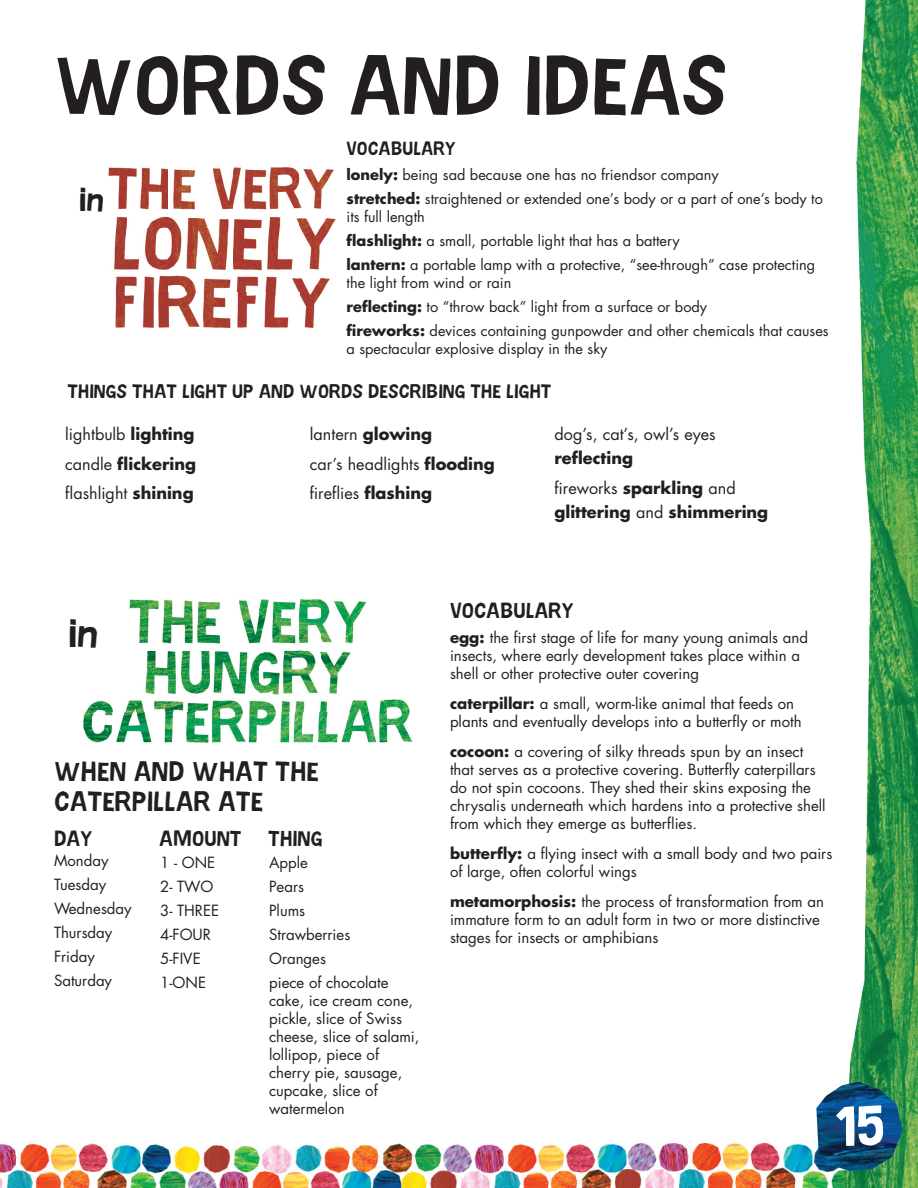
<style>
.page{position:relative;width:918px;height:1188px;background:#fff}
.page>*{position:absolute;margin:0;border:0;box-sizing:border-box;transform-origin:0 0}
.t1{font:81px "Worldof Eric Carle";color:#231f20}
.t2{font:54px "Worldof Eric Carle";color:#fff}
.t3{font:40.5px "Worldof Eric Carle";color:#231f20}
.t4{font:34.05px "Worldof Eric Carle";color:#231f20}
.Pa1{font:27px/30px "Worldof Eric Carle";color:#231f20}
.Pa1-2{font:21px "Worldof Eric Carle";color:#231f20}
.Pa1-3{font:18.9px "Worldof Eric Carle";color:#231f20}
.Pa1-4{font:18.45px "Worldof Eric Carle";color:#231f20}
.Pa1-5{font:16.2px/24.3px "Futura Std";color:#231f20}
.Pa1-6{font:700 16.2px/24.3px "Futura Std";color:#231f20}
.Pa1-7{font:15px/18px "Futura Std";color:#231f20}
.Pa1-8{font:14.55px/18.5px "Futura Std";color:#231f20}
.s1{font-weight:700}
.s2{font-weight:400}
</style>
<div class="page">
<img style="left:0;top:1142px;width:836px;height:46px">
<img style="left:836px;top:0;width:82px;height:1188px">
<img style="left:816px;top:1082px;width:86px;height:89px">
<img style="left:83px;top:599px;width:330px;height:144px">
<img style="left:108px;top:167px;width:228px;height:162px">
<p class="t1" style="left:54px;top:54px;width:675px">WORDS AND IDEAS</p>
<p class="t4" style="left:79px;top:185px;width:27px">in</p>
<p class="Pa1-4" style="left:347px;top:141px;width:111px">VOCABULARY</p>
<p class="Pa1-8" style="left:347px;top:165px;width:374px"><span class="s1">lonely:</span> being sad because one has no friendsor company</p>
<p class="Pa1-8" style="left:347px;top:189px;width:478px"><span class="s1">stretched:</span> straightened or extended one’s body or a part of one’s body to its full length</p>
<p class="Pa1-8" style="left:347px;top:231px;width:335px"><span class="s1">flashlight:</span> a small, portable light that has a battery</p>
<p class="Pa1-8" style="left:347px;top:255px;width:470px"><span class="s1">lantern:</span> a portable lamp with a protective, “see-through” case protecting the light from wind or rain</p>
<p class="Pa1-8" style="left:347px;top:298px;width:362px"><span class="s1">reflecting:</span> to “throw back” light from a surface or body</p>
<p class="Pa1-8" style="left:347px;top:321px;width:484px"><span class="s1">fireworks:</span> devices containing gunpowder and other chemicals that causes a spectacular explosive display in the sky</p>
<p class="Pa1-3" style="left:67px;top:384px;width:485px">THINGS THAT LIGHT UP AND WORDS DESCRIBING THE LIGHT</p>
<p class="Pa1-5" style="left:65px;top:422px;width:131px">lightbulb <span class="s1">lighting</span></p>
<p class="Pa1-6" style="left:65px;top:451px;width:132px"><span class="s2">candle</span> flickering</p>
<p class="Pa1-5" style="left:65px;top:481px;width:130px">flashlight <span class="s1">shining</span></p>
<p class="Pa1-5" style="left:310px;top:422px;width:124px">lantern <span class="s1">glowing</span></p>
<p class="Pa1-5" style="left:310px;top:452px;width:186px">car’s headlights <span class="s1">flooding</span></p>
<p class="Pa1-5" style="left:310px;top:481px;width:124px">fireflies <span class="s1">flashing</span></p>
<p class="Pa1-5" style="left:555px;top:422px;width:163px">dog’s, cat’s, owl’s eyes <span class="s1">reflecting</span></p>
<p class="Pa1-6" style="left:555px;top:476px;width:215px"><span class="s2">fireworks</span> sparkling <span class="s2">and </span>glittering <span class="s2">and</span> shimmering</p>
<p class="t3" style="left:68px;top:616px;width:32px">in</p>
<p class="Pa1" style="left:54px;top:759px;width:267px">WHEN AND WHAT THE<br>CATERPILLAR ATE</p>
<p class="Pa1-2" style="left:54px;top:831px;width:40px">DAY</p>
<p class="Pa1-2" style="left:159px;top:831px;width:84px">AMOUNT</p>
<p class="Pa1-2" style="left:268px;top:831px;width:56px">THING</p>
<p class="Pa1-7" style="left:54px;top:852px;width:56px">Monday</p>
<p class="Pa1-7" style="left:54px;top:876px;width:54px">Tuesday</p>
<p class="Pa1-7" style="left:54px;top:900px;width:79px">Wednesday</p>
<p class="Pa1-7" style="left:54px;top:924px;width:60px">Thursday</p>
<p class="Pa1-7" style="left:54px;top:948px;width:42px">Friday</p>
<p class="Pa1-7" style="left:54px;top:972px;width:60px">Saturday</p>
<p class="Pa1-7" style="left:160px;top:854px;width:57px">1 - ONE</p>
<p class="Pa1-7" style="left:160px;top:878px;width:55px">2- TWO</p>
<p class="Pa1-7" style="left:160px;top:902px;width:60px">3- THREE</p>
<p class="Pa1-7" style="left:160px;top:926px;width:52px">4-FOUR</p>
<p class="Pa1-7" style="left:160px;top:950px;width:42px">5-FIVE</p>
<p class="Pa1-7" style="left:160px;top:974px;width:47px">1-ONE</p>
<p class="Pa1-7" style="left:269px;top:854px;width:40px">Apple</p>
<p class="Pa1-7" style="left:269px;top:878px;width:36px">Pears</p>
<p class="Pa1-7" style="left:269px;top:902px;width:38px">Plums</p>
<p class="Pa1-7" style="left:269px;top:926px;width:83px">Strawberries</p>
<p class="Pa1-7" style="left:269px;top:950px;width:58px">Oranges</p>
<p class="Pa1-7" style="left:269px;top:974px;width:152px">piece of chocolate cake, ice cream cone, pickle, slice of Swiss cheese, slice of salami, lollipop, piece of cherry pie, sausage, cupcake, slice of watermelon</p>
<p class="Pa1-2" style="left:450px;top:602px;width:125px">VOCABULARY</p>
<p class="Pa1-7" style="left:450px;top:629px;width:360px"><span class="s1">egg:</span> the first stage of life for many young animals and insects, where early development takes place within a shell or other protective outer covering</p>
<p class="Pa1-7" style="left:450px;top:695px;width:353px"><span class="s1">caterpillar:</span> a small, worm-like animal that feeds on plants and eventually develops into a butterfly or moth</p>
<p class="Pa1-7" style="left:450px;top:743px;width:377px"><span class="s1">cocoon:</span> a covering of silky threads spun by an insect that serves as a protective covering. Butterfly caterpillars do not spin cocoons. They shed their skins exposing the chrysalis underneath which hardens into a protective shell from which they emerge as butterflies.</p>
<p class="Pa1-7" style="left:450px;top:845px;width:384px"><span class="s1">butterfly:</span> a flying insect with a small body and two pairs of large, often colorful wings</p>
<p class="Pa1-7" style="left:450px;top:893px;width:375px"><span class="s1">metamorphosis:</span> the process of transformation from an immature form to an adult form in two or more distinctive stages for insects or amphibians</p>
<p class="t2" style="left:834px;top:1105px;width:52px">15</p>
</div>
